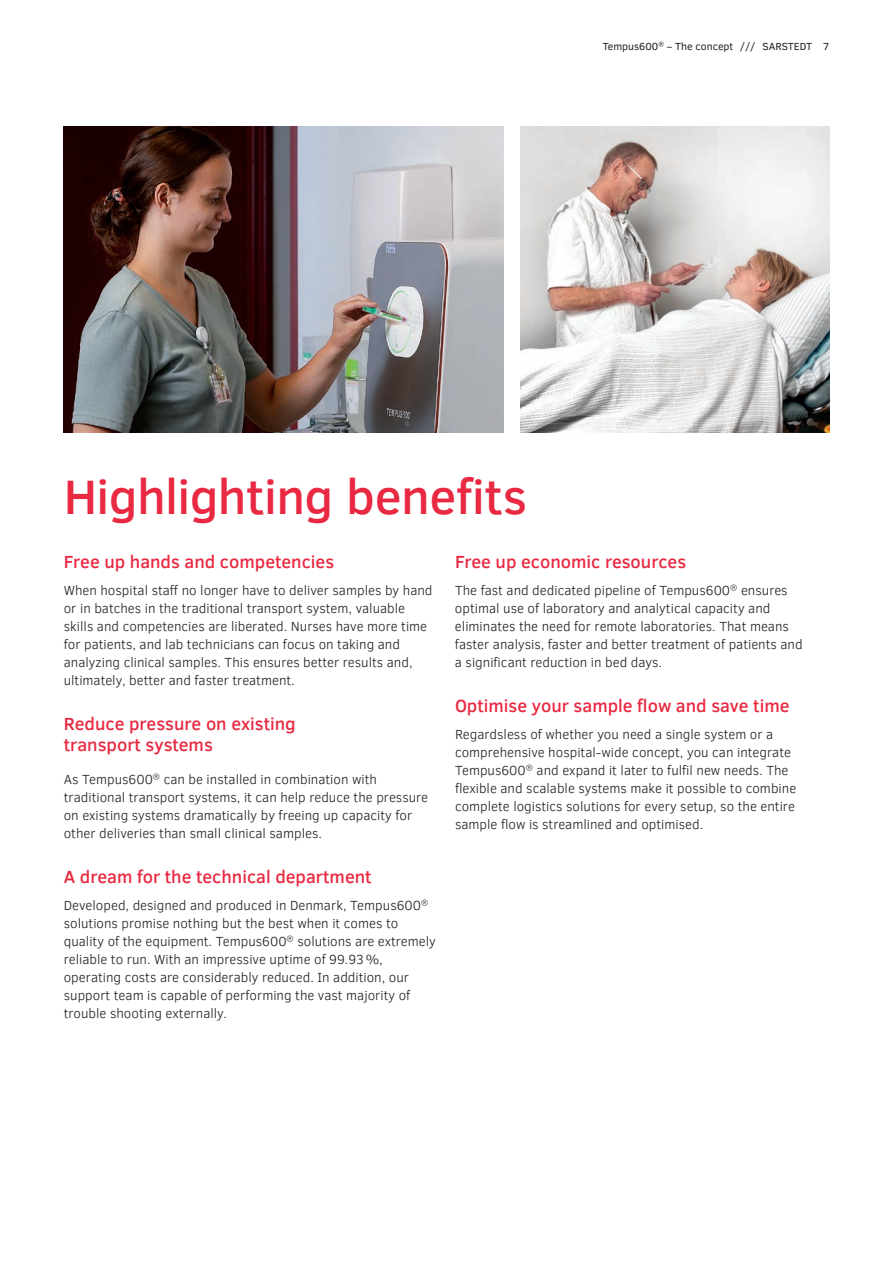
<style>
.page{position:relative;width:893px;height:1263px;background:#fff}
.page>*{position:absolute;margin:0;border:0;box-sizing:border-box;transform-origin:0 0}
.t1{font:500 49.5px "Clear Sans";letter-spacing:-.01em;color:#e92841}
.t2{font:500 18px/21px "Clear Sans";color:#e92841}
.t3{font:300 13.5px/18px "Clear Sans";color:#231f20}
.t4{font:10.5px "Clear Sans";color:#231f20}
</style>
<div class="page">
<img style="left:64px;top:127px;width:439px;height:306px">
<img style="left:520px;top:127px;width:309px;height:306px">
<p class="t4" style="left:603px;top:39px;width:228px">Tempus600<sup>®</sup> – The concept /// SARSTEDT 7</p>
<h1 class="t1" style="left:64px;top:462px;width:465px">Highlighting benefits</h1>
<h2 class="t2" style="left:64px;top:551px;width:272px">Free up hands and competencies</h2>
<p class="t3" style="left:64px;top:581px;width:370px">When hospital staff no longer have to deliver samples by hand or in batches in the traditional transport system, valuable skills and competencies are liberated. Nurses have more time for patients, and lab technicians can focus on taking and analyzing clinical samples. This ensures better results and, ultimately, better and faster treatment.</p>
<h2 class="t2" style="left:64px;top:713px;width:234px">Reduce pressure on existing transport systems</h2>
<p class="t3" style="left:64px;top:770px;width:366px">As Tempus600<sup>®</sup> can be installed in combination with traditional transport systems, it can help reduce the pressure on existing systems dramatically by freeing up capacity for other deliveries than small clinical samples.</p>
<h2 class="t2" style="left:64px;top:866px;width:309px">A dream for the technical department</h2>
<p class="t3" style="left:64px;top:896px;width:374px">Developed, designed and produced in Denmark, Tempus600<sup>® </sup>solutions promise nothing but the best when it comes to quality of the equipment. Tempus600<sup>®</sup> solutions are extremely reliable to run. With an impressive uptime of 99.93%, operating costs are considerably reduced. In addition, our support team is capable of performing the vast majority of trouble shooting externally.</p>
<h2 class="t2" style="left:455px;top:551px;width:233px">Free up economic resources</h2>
<p class="t3" style="left:455px;top:581px;width:349px">The fast and dedicated pipeline of Tempus600<sup>®</sup> ensures optimal use of laboratory and analytical capacity and eliminates the need for remote laboratories. That means faster analysis, faster and better treatment of patients and a significant reduction in bed days.</p>
<h2 class="t2" style="left:455px;top:695px;width:336px">Optimise your sample flow and save time</h2>
<p class="t3" style="left:455px;top:725px;width:343px">Regardsless of whether you need a single system or a comprehensive hospital-wide concept, you can integrate Tempus600<sup>®</sup> and expand it later to fulfil new needs. The flexible and scalable systems make it possible to combine complete logistics solutions for every setup, so the entire sample flow is streamlined and optimised.</p>
</div>
